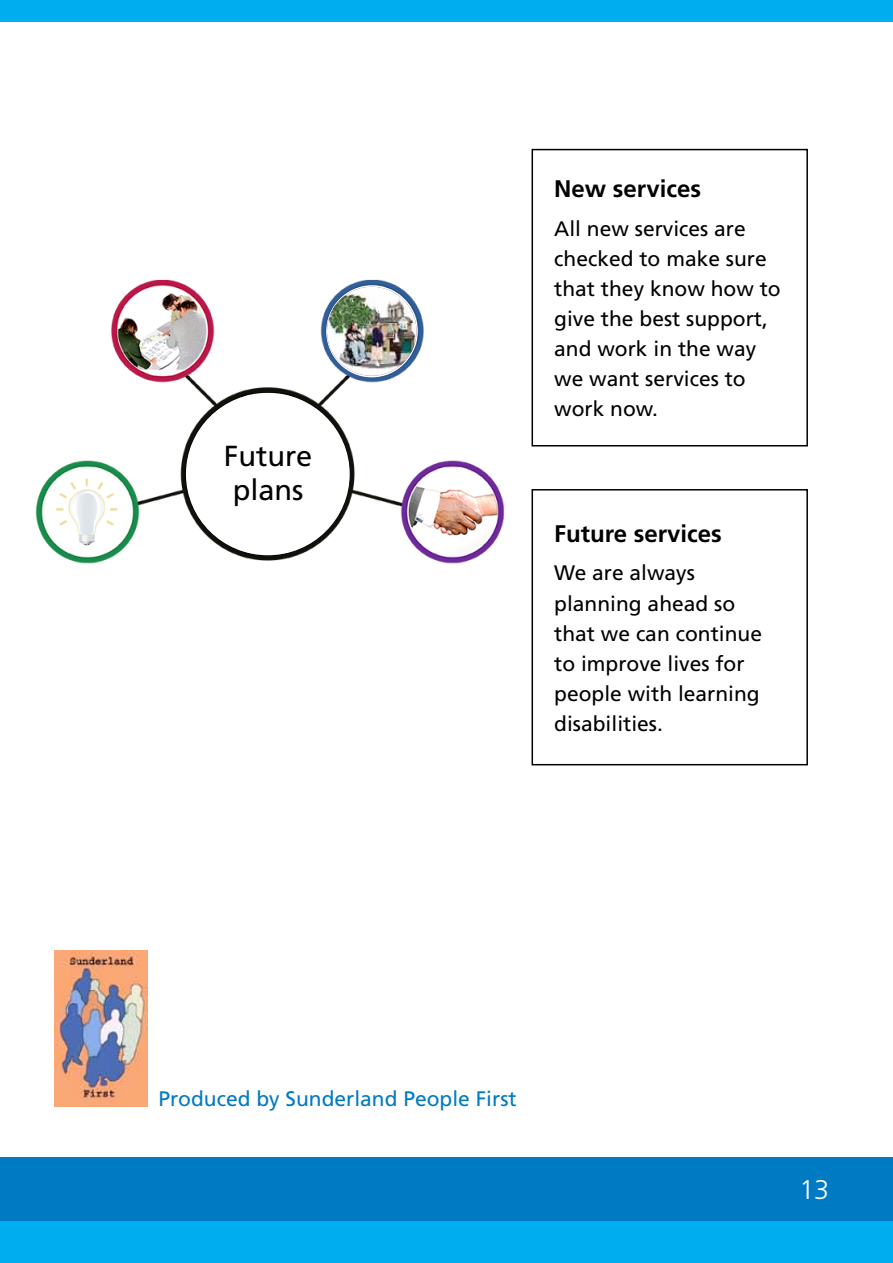
<style>
.page{position:relative;width:893px;height:1263px;background:#fff}
.page>*{position:absolute;margin:0;border:0;box-sizing:border-box;transform-origin:0 0}
.t1{font:28.95px/34.8px "Frutiger";color:#000;text-align:center}
.t2{font:300 27px "Frutiger";color:#fff}
.t3{font:700 24px "Frutiger";color:#000}
.t4{font:21px/30px "Frutiger";color:#000}
.t5{font:21px "Frutiger";color:#007ac2}
</style>
<div class="page">
<div style="left:0;top:1220px;width:893px;height:43px;background:#00aeef"></div>
<div style="left:0;top:1157px;width:893px;height:63px;background:#007ac2"></div>
<div style="left:0;top:0;width:893px;height:21px;background:#00aeef"></div>
<img style="left:35px;top:279px;width:470px;height:285px">
<svg style="left:326px;top:285px;width:91px;height:92px"></svg>
<div style="left:186px;top:393px;width:164px;height:162px;background:#fff;border-radius:50%"></div>
<img style="left:327px;top:287px;width:89px;height:89px;border-radius:45px">
<div style="left:531px;top:149px;width:277px;height:297px;border:2px solid #000"></div>
<div style="left:531px;top:489px;width:277px;height:276px;border:2px solid #000"></div>
<img style="left:54px;top:950px;width:94px;height:157px">
<h1 class="t1" style="left:224px;top:438px;width:90px">Future plans</h1>
<p class="t3" style="left:554px;top:175px;width:148px">New services</p>
<p class="t4" style="left:554px;top:214px;width:228px">All new services are checked to make sure that they know how to give the best support, and work in the way we want services to work now.</p>
<p class="t3" style="left:554px;top:519px;width:169px">Future services</p>
<p class="t4" style="left:554px;top:558px;width:209px">We are always planning ahead so that we can continue to improve lives for people with learning disabilities.</p>
<p class="t5" style="left:158px;top:1086px;width:360px">Produced by Sunderland People First</p>
<p class="t2" style="left:799px;top:1174px;width:31px">13</p>
</div>
